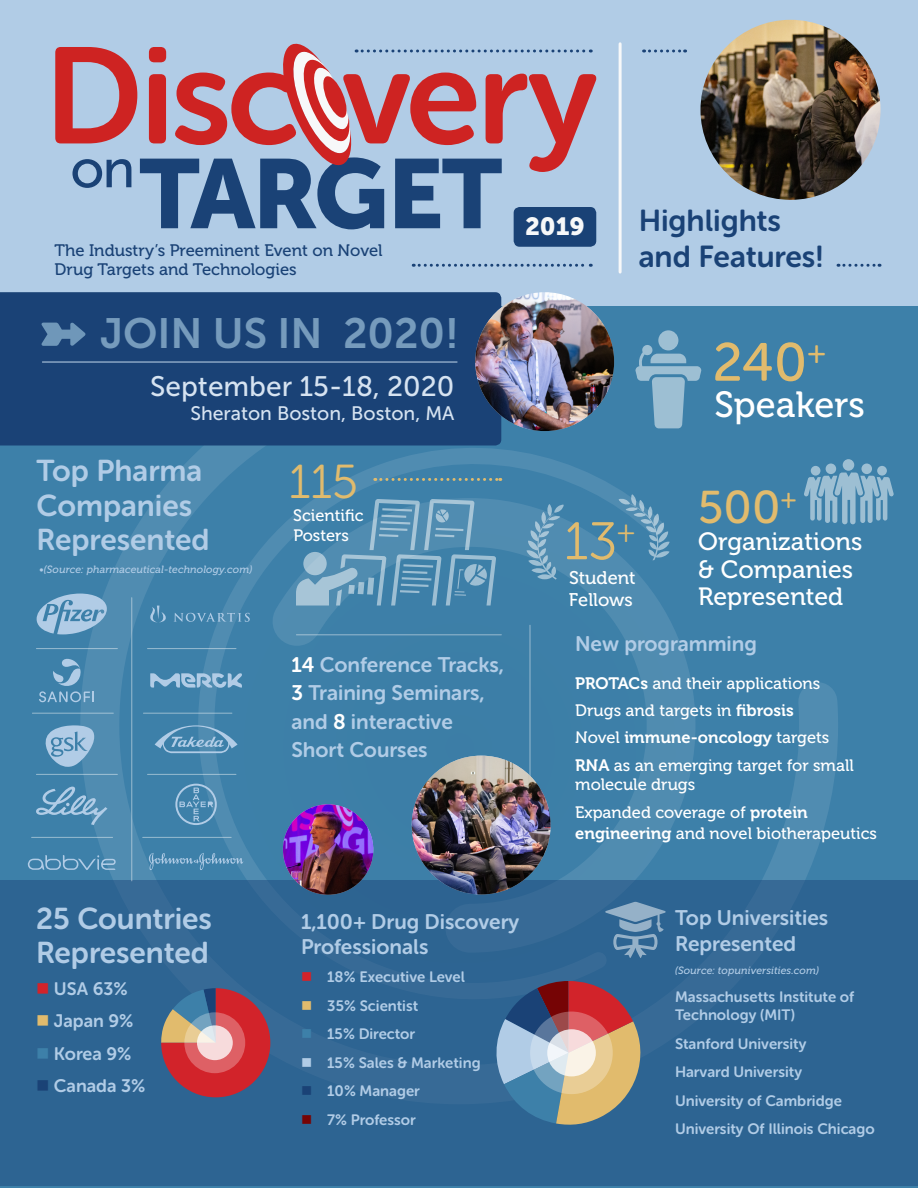
<style>
.page{position:relative;width:918px;height:1188px;background:#fff}
.page>*{position:absolute;margin:0;border:0;box-sizing:border-box;transform-origin:0 0}
.t1{font:135.9px "Museo Sans Rounded 700";letter-spacing:-.025em;color:#ce2322}
.t2{font:97.35px "Museo Sans 900";letter-spacing:-.035em;color:#1a4276}
.t3{font:54.3px "Museo Sans 500";color:#1a4276}
.t4{font:53.55px "Museo Sans Rounded 500";color:#e1bb6d}
.t5{font:52.8px "Museo Sans Rounded 300";color:#e1bb6d}
.t6{font:47.55px "Museo Sans Rounded 300";color:#e1bb6d}
.t7{font:45.75px "Museo Sans Rounded 500";color:#e1bb6d}
.t8{font:42.15px "Museo Sans 700";color:#769bbc}
.t9{font:36.3px "Museo 500";color:#fff}
.t10{font:30.15px/36.3px "Museo Sans Rounded 700";color:#1a4276}
.t11{font:30px/34.5px "Museo Sans Rounded 700";color:#b1cce6}
.t12{font:28.05px "Museo Sans 500";color:#d6e3f1}
.t13{font:24.9px/27.3px "Museo 500";color:#fff}
.t14{font:24.75px "Museo Sans 900";color:#f7f8f9}
.t15{font:21px/28.5px "Museo Sans Rounded 700";color:#b1cce6}
.t16{font:19.5px "Museo Sans 500";color:#d6e3f1}
.t17{font:18.3px/22px "Museo 500";color:#fff}
.t18{font:18px "Museo Sans Rounded 700";color:#b1cce6}
.t19{font:16.65px/19.8px "Museo 500";color:#1a4276}
.t20{font:16.5px/19.8px "Museo 500";color:#fff}
.t21{font:16.5px "Museo 700";color:#fff}
.t22{font:15px/28.5px "Museo Sans Rounded 700";color:#b1cce6}
.t23{font:italic 10.5px "Museo 500";letter-spacing:.01em;color:#b1cce6}
.s1{color:#fff}
.s2{color:#d2232a}
.s3{color:#e1bb6d}
.s4{color:#3d80a9}
.s5{color:#1a4276}
.s6{color:#760405}
.s7{font-family:"Museo 700"}
.s8{font-family:"Museo 500"}
</style>
<div class="page">
<div style="left:0;top:306px;width:918px;height:882px;background:#3d80a9"></div>
<svg style="left:79px;top:343px;width:775px;height:537px"></svg>
<svg style="left:679px;top:474px;width:41px;height:406px"></svg>
<svg style="left:169px;top:434px;width:510px;height:446px"></svg>
<div style="left:0;top:880px;width:918px;height:306px;background:#2d6492"></div>
<div style="left:0;top:0;width:918px;height:306px;background:#b1cce6"></div>
<svg style="left:283px;top:43px;width:308px;height:123px"></svg>
<svg style="left:413px;top:264px;width:178px;height:3px"></svg>
<div style="left:514px;top:207px;width:82px;height:40px;background:#1a4276;border-radius:6px"></div>
<div style="left:0;top:292px;width:501px;height:154px;background:#1a4276"></div>
<hr style="left:42px;top:362px;width:415px;height:1px;background:#c3d7eb">
<svg style="left:41px;top:322px;width:44px;height:24px"></svg>
<img style="left:700px;top:20px;width:181px;height:180px;border-radius:90px">
<img style="left:475px;top:292px;width:139px;height:139px;border-radius:69px">
<svg style="left:37px;top:594px;width:70px;height:40px"></svg>
<svg style="left:149px;top:606px;width:101px;height:16px"></svg>
<svg style="left:150px;top:673px;width:92px;height:15px"></svg>
<svg style="left:175px;top:784px;width:42px;height:41px"></svg>
<svg style="left:155px;top:725px;width:83px;height:28px"></svg>
<svg style="left:39px;top:658px;width:55px;height:46px"></svg>
<svg style="left:36px;top:787px;width:71px;height:38px"></svg>
<svg style="left:148px;top:853px;width:95px;height:17px"></svg>
<svg style="left:45px;top:725px;width:50px;height:42px"></svg>
<svg style="left:28px;top:855px;width:88px;height:15px"></svg>
<hr style="left:131px;top:598px;width:1px;height:283px;background:#f7f8f9">
<hr style="left:36px;top:648px;width:81px;height:1px;background:#f7f8f9">
<hr style="left:148px;top:648px;width:88px;height:1px;background:#f7f8f9">
<hr style="left:32px;top:713px;width:81px;height:1px;background:#f7f8f9">
<hr style="left:143px;top:713px;width:89px;height:1px;background:#f7f8f9">
<hr style="left:36px;top:774px;width:81px;height:1px;background:#f7f8f9">
<hr style="left:148px;top:774px;width:88px;height:1px;background:#f7f8f9">
<hr style="left:32px;top:837px;width:81px;height:1px;background:#f7f8f9">
<hr style="left:143px;top:837px;width:88px;height:1px;background:#f7f8f9">
<svg style="left:375px;top:478px;width:126px;height:3px"></svg>
<svg style="left:296px;top:499px;width:200px;height:107px"></svg>
<svg style="left:527px;top:504px;width:37px;height:76px"></svg>
<svg style="left:619px;top:494px;width:51px;height:66px"></svg>
<div style="left:658px;top:330px;width:20px;height:20px;background:#9dbfd3;border-radius:50%"></div>
<svg style="left:635px;top:345px;width:66px;height:83px"></svg>
<svg style="left:804px;top:459px;width:90px;height:65px"></svg>
<hr style="left:296px;top:634px;width:205px;height:1px;background:#f7f8f9">
<hr style="left:530px;top:625px;width:1px;height:212px;background:#f7f8f9">
<svg style="left:161px;top:988px;width:109px;height:109px"></svg>
<svg style="left:496px;top:981px;width:145px;height:144px"></svg>
<svg style="left:530px;top:1012px;width:83px;height:82px;background:#bea39a"></svg>
<svg style="left:547px;top:1029px;width:49px;height:47px;background:#f0e8e5"></svg>
<svg style="left:605px;top:902px;width:61px;height:56px"></svg>
<hr style="left:619px;top:44px;width:3px;height:228px;background:#f7f8f9">
<svg style="left:184px;top:1012px;width:61px;height:61px;background:#cd7476"></svg>
<svg style="left:197px;top:1025px;width:36px;height:35px"></svg>
<svg style="left:644px;top:50px;width:42px;height:2px"></svg>
<img style="left:283px;top:804px;width:90px;height:91px;border-radius:45px">
<img style="left:412px;top:756px;width:139px;height:139px;border-radius:69px">
<h1 class="t1" style="left:44px;top:21px;width:555px">Disc very</h1>
<h2 class="t2" style="left:140px;top:139px;width:364px">TARGET</h2>
<h3 class="t3" style="left:70px;top:139px;width:66px">on</h3>
<h3 class="t14" style="left:525px;top:212px;width:61px">2019</h3>
<p class="t19" style="left:54px;top:240px;width:330px">The Industry’s Preeminent Event on Novel<br>Drug Targets and Technologies</p>
<h3 class="t8" style="left:100px;top:310px;width:360px">JOIN US IN 2020!</h3>
<h3 class="t12" style="left:150px;top:371px;width:306px">September 15-18, 2020</h3>
<h3 class="t16" style="left:190px;top:402px;width:266px">Sheraton Boston, Boston, MA</h3>
<h3 class="t10" style="left:639px;top:202px;width:186px">Highlights and Features!</h3>
<h3 class="t4" style="left:713px;top:333px;width:115px">240<sup>+</sup></h3>
<h3 class="t9" style="left:714px;top:385px;width:152px">Speakers</h3>
<h3 class="t11" style="left:37px;top:454px;width:175px">Top Pharma<br>Companies<br>Represented</h3>
<p class="t23" style="left:40px;top:564px;width:214px">•(Source: pharmaceutical-technology.com)</p>
<h3 class="t6" style="left:289px;top:456px;width:70px">115</h3>
<p class="t20" style="left:293px;top:506px;width:72px">Scientific<br>Posters</p>
<h3 class="t15" style="left:292px;top:650px;width:214px"><span class="s1">14</span> Conference Tracks,<br><span class="s1">3</span> Training Seminars, and <span class="s1">8</span> interactive<br>Short Courses</h3>
<h3 class="t11" style="left:36px;top:901px;width:178px">25 Countries<br>Represented</h3>
<p class="t18" style="left:36px;top:979px;width:93px"><span class="s2">■</span> USA 63%</p>
<p class="t18" style="left:36px;top:1011px;width:99px"><span class="s3">■</span> Japan 9%</p>
<p class="t18" style="left:36px;top:1043px;width:97px"><span class="s4">■</span> Korea 9%</p>
<p class="t18" style="left:36px;top:1075px;width:111px"><span class="s5">■</span> Canada 3%</p>
<h3 class="t15" style="left:301px;top:909px;width:220px;line-height:25.2px">1,100+ Drug Discovery<br>Professionals</h3>
<p class="t22" style="left:301px;top:963px;width:165px"><span class="s2">■</span> 18% Executive Level</p>
<p class="t22" style="left:301px;top:991px;width:119px"><span class="s3">■</span> 35% Scientist</p>
<p class="t22" style="left:301px;top:1020px;width:116px"><span class="s4">■</span> 15% Director</p>
<p class="t22" style="left:301px;top:1048px;width:181px">■ 15% Sales &amp; Marketing</p>
<p class="t22" style="left:301px;top:1077px;width:120px"><span class="s5">■</span> 10% Manager</p>
<p class="t22" style="left:301px;top:1105px;width:116px"><span class="s6">■</span> 7% Professor</p>
<h3 class="t7" style="left:698px;top:482px;width:100px">500<sup>+</sup></h3>
<h3 class="t13" style="left:698px;top:528px;width:166px">Organizations &amp; Companies<br>Represented</h3>
<h3 class="t15" style="left:575px;top:630px;width:183px">New programming</h3>
<p class="t20" style="left:575px;top:670px;width:247px;line-height:27.3px"><span class="s7">PROTACs</span> and their applications<br>Drugs and targets in <span class="s7">fibrosis</span></p>
<p class="t21" style="left:575px;top:728px;width:256px"><span class="s8">Novel</span> immune-oncology <span class="s8">targets</span></p>
<p class="t20" style="left:575px;top:755px;width:280px"><span class="s7">RNA</span> as an emerging target for small molecule drugs</p>
<p class="t20" style="left:575px;top:802px;width:303px;line-height:21.6px">Expanded coverage of <span class="s7">protein engineering</span> and novel biotherapeutics</p>
<h3 class="t5" style="left:565px;top:513px;width:72px">13<sup>+</sup></h3>
<p class="t17" style="left:569px;top:567px;width:68px">Student<br>Fellows</p>
<h3 class="t15" style="left:675px;top:906px;width:155px;line-height:25.2px">Top Universities<br>Represented</h3>
<p class="t23" style="left:675px;top:964px;width:145px">(Source: topuniversities.com)</p>
<p class="t22" style="left:675px;top:988px;width:181px;line-height:18px">Massachusetts Institute of<br>Technology (MIT)</p>
<p class="t22" style="left:675px;top:1029px;width:201px">Stanford University<br>Harvard University<br>University of Cambridge<br>University Of Illinois Chicago</p>
</div>
